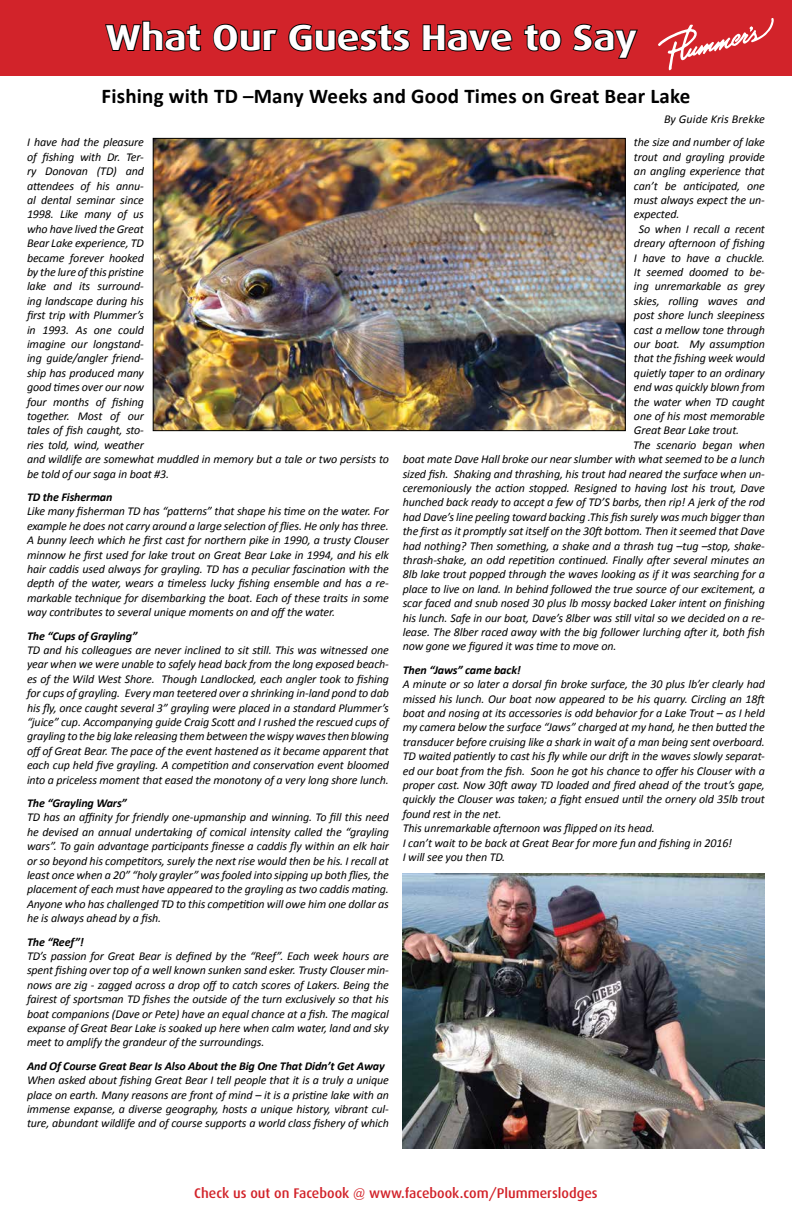
<style>
.page{position:relative;width:792px;height:1224px;background:#fff}
.page>*{position:absolute;margin:0;border:0;box-sizing:border-box;transform-origin:0 0}
.t1{font:700 36px "Dax Wide";color:#fff}
.t2{font:700 21px "Calibri";letter-spacing:.01em;color:#000}
.t3{font:500 14px "Dax";color:#d2232a}
.t4{font:italic 12px/14.4px "Calibri";letter-spacing:-.01em;color:#000;text-align:justify}
.t5{font:italic 700 12px "Calibri";letter-spacing:-.01em;color:#000}
.t6{font:italic 12px "Calibri";letter-spacing:.01em;color:#000}
</style>
<div class="page">
<div style="left:0;top:0;width:792px;height:76px;background:#d2232a"></div>
<svg style="left:658px;top:18px;width:116px;height:52px"></svg>
<svg style="left:105px;top:20px;width:97px;height:32px"></svg>
<svg style="left:213px;top:23px;width:65px;height:29px"></svg>
<svg style="left:288px;top:23px;width:122px;height:29px"></svg>
<svg style="left:422px;top:24px;width:91px;height:28px"></svg>
<svg style="left:523px;top:23px;width:39px;height:29px"></svg>
<svg style="left:572px;top:23px;width:66px;height:36px"></svg>
<img style="left:155px;top:140px;width:469px;height:289px">
<div style="left:153px;top:138px;width:473px;height:293px;border:1px solid #000"></div>
<img style="left:403px;top:874px;width:362px;height:275px">
<h1 class="t1" style="left:106px;top:17px;width:533px">What Our Guests Have to Say</h1>
<h2 class="t2" style="left:102px;top:82px;width:590px">Fishing with TD –Many Weeks and Good Times on Great Bear Lake</h2>
<p class="t6" style="left:664px;top:111px;width:102px">By Guide Kris Brekke</p>
<p class="t4" style="left:27px;top:135px;width:363px;text-align:left">I have had the pleasure<br>of fishing with Dr. Ter-<br>ry Donovan (TD) and<br>attendees of his annu-<br>al dental seminar since<br>1998. Like many of us<br>who have lived the Great<br>Bear Lake experience, TD<br>became forever hooked<br>by the lure of this pristine<br>lake and its surround-<br>ing landscape during his<br>first trip with Plummer’s<br>in 1993. As one could<br>imagine our longstand-<br>ing guide/angler friend-<br>ship has produced many<br>good times over our now<br>four months of fishing<br>together. Most of our<br>tales of fish caught, sto-<br>ries told, wind, weather<br>and wildlife are somewhat muddled in memory but a tale or two persists to be told of our saga in boat #3.</p>
<p class="t5" style="left:27px;top:489px;width:87px">TD the Fisherman</p>
<p class="t4" style="left:27px;top:504px;width:364px">Like many fisherman TD has “patterns” that shape his time on the water. For example he does not carry around a large selection of flies. He only has three.<br>A bunny leech which he first cast for northern pike in 1990, a trusty Clouser minnow he first used for lake trout on Great Bear Lake in 1994, and his elk hair caddis used always for grayling. TD has a peculiar fascination with the depth of the water, wears a timeless lucky fishing ensemble and has a re&shy;markable technique for disembarking the boat. Each of these traits in some way contributes to several unique moments on and off the water.</p>
<p class="t5" style="left:27px;top:628px;width:112px">The “Cups of Grayling”</p>
<p class="t4" style="left:27px;top:642px;width:363px">TD and his colleagues are never inclined to sit still. This was witnessed one year when we were unable to safely head back from the long exposed beach&shy;es of the Wild West Shore. Though Landlocked, each angler took to fishing for cups of grayling. Every man teetered over a shrinking in-land pond to dab his fly, once caught several 3” grayling were placed in a standard Plummer’s “juice” cup. Accompanying guide Craig Scott and I rushed the rescued cups of grayling to the big lake releasing them between the wispy waves then blowing off of Great Bear. The pace of the event hastened as it became apparent that each cup held five grayling. A competition and conservation event bloomed into a priceless moment that eased the monotony of a very long shore lunch.</p>
<p class="t5" style="left:27px;top:795px;width:101px">The “Grayling Wars”</p>
<p class="t4" style="left:27px;top:810px;width:363px">TD has an affinity for friendly one-upmanship and winning. To fill this need he devised an annual undertaking of comical intensity called the “grayling wars”. To gain advantage participants finesse a caddis fly within an elk hair or so beyond his competitors, surely the next rise would then be his. I recall at least once when a 20” “holy grayler” was fooled into sipping up both flies, the placement of each must have appeared to the grayling as two caddis mating.<br>Anyone who has challenged TD to this competition will owe him one dollar as he is always ahead by a fish.</p>
<p class="t5" style="left:27px;top:934px;width:58px">The “Reef”!</p>
<p class="t4" style="left:27px;top:948px;width:364px">TD’s passion for Great Bear is defined by the “Reef”. Each week hours are spent fishing over top of a well known sunken sand esker. Trusty Clouser min&shy;nows are zig - zagged across a drop off to catch scores of Lakers. Being the fairest of sportsman TD fishes the outside of the turn exclusively so that his boat companions (Dave or Pete) have an equal chance at a fish. The magical expanse of Great Bear Lake is soaked up here when calm water, land and sky meet to amplify the grandeur of the surroundings.</p>
<p class="t5" style="left:27px;top:1058px;width:359px">And Of Course Great Bear Is Also About the Big One That Didn’t Get Away</p>
<p class="t4" style="left:27px;top:1072px;width:363px">When asked about fishing Great Bear I tell people that it is a truly a unique place on earth. Many reasons are front of mind – it is a pristine lake with an immense expanse, a diverse geography, hosts a unique history, vibrant cul&shy;ture, abundant wildlife and of course supports a world class fishery of which</p>
<p class="t4" style="left:634px;top:135px;width:132px">the size and number of lake</p>
<p class="t4" style="left:634px;top:149px;width:132px">trout and grayling provide</p>
<p class="t4" style="left:634px;top:163px;width:132px">an angling experience that</p>
<p class="t4" style="left:634px;top:178px;width:132px">can’t be anticipated, one</p>
<p class="t4" style="left:634px;top:192px;width:132px">must always expect the un-</p>
<p class="t4" style="left:634px;top:207px;width:47px">expected.</p>
<p class="t4" style="left:639px;top:221px;width:128px">So when I recall a recent</p>
<p class="t4" style="left:634px;top:235px;width:132px">dreary afternoon of fishing</p>
<p class="t4" style="left:634px;top:250px;width:132px">I have to have a chuckle.</p>
<p class="t4" style="left:634px;top:264px;width:133px">It seemed doomed to be-</p>
<p class="t4" style="left:634px;top:279px;width:132px">ing unremarkable as grey</p>
<p class="t4" style="left:634px;top:293px;width:132px">skies, rolling waves and</p>
<p class="t4" style="left:634px;top:307px;width:132px">post shore lunch sleepiness</p>
<p class="t4" style="left:634px;top:322px;width:132px">cast a mellow tone through</p>
<p class="t4" style="left:634px;top:336px;width:132px">our boat. My assumption</p>
<p class="t4" style="left:634px;top:351px;width:132px">that the fishing week would</p>
<p class="t4" style="left:634px;top:365px;width:132px">quietly taper to an ordinary</p>
<p class="t4" style="left:634px;top:379px;width:132px">end was quickly blown from</p>
<p class="t4" style="left:634px;top:394px;width:132px">the water when TD caught</p>
<p class="t4" style="left:634px;top:408px;width:132px">one of his most memorable</p>
<p class="t4" style="left:634px;top:423px;width:107px">Great Bear Lake trout.</p>
<p class="t4" style="left:633px;top:437px;width:133px">The scenario began when</p>
<p class="t4" style="left:403px;top:451px;width:364px">boat mate Dave Hall broke our near slumber with what seemed to be a lunch</p>
<p class="t4" style="left:403px;top:466px;width:364px">sized fish. Shaking and thrashing, his trout had neared the surface when un-</p>
<p class="t4" style="left:403px;top:480px;width:364px">ceremoniously the action stopped. Resigned to having lost his trout, Dave</p>
<p class="t4" style="left:403px;top:495px;width:364px">hunched back ready to accept a few of TD’S barbs, then rip! A jerk of the rod</p>
<p class="t4" style="left:403px;top:509px;width:364px">had Dave’s line peeling toward backing .This fish surely was much bigger than</p>
<p class="t4" style="left:403px;top:523px;width:364px">the first as it promptly sat itself on the 30ft bottom. Then it seemed that Dave</p>
<p class="t4" style="left:403px;top:538px;width:364px">had nothing? Then something, a shake and a thrash tug –tug –stop, shake-</p>
<p class="t4" style="left:403px;top:552px;width:364px">thrash-shake, an odd repetition continued. Finally after several minutes an</p>
<p class="t4" style="left:403px;top:567px;width:364px">8lb lake trout popped through the waves looking as if it was searching for a</p>
<p class="t4" style="left:403px;top:581px;width:364px">place to live on land. In behind followed the true source of our excitement, a</p>
<p class="t4" style="left:403px;top:595px;width:364px">scar faced and snub nosed 30 plus lb mossy backed Laker intent on finishing</p>
<p class="t4" style="left:403px;top:610px;width:364px">his lunch. Safe in our boat, Dave’s 8lber was still vital so we decided on a re-</p>
<p class="t4" style="left:403px;top:624px;width:364px">lease. The 8lber raced away with the big follower lurching after it, both fish</p>
<p class="t4" style="left:403px;top:639px;width:215px">now gone we figured it was time to move on.</p>
<p class="t5" style="left:403px;top:662px;width:120px">Then “Jaws” came back!</p>
<p class="t4" style="left:403px;top:676px;width:365px;text-align:left">A minute or so later a dorsal fin broke surface, the 30 plus lb’er clearly had missed his lunch. Our boat now appeared to be his quarry. Circling an 18ft boat and nosing at its accessories is odd behavior for a Lake Trout – as I held my camera below the surface “Jaws” charged at my hand, he then butted the transducer before cruising like a shark in wait of a man being sent overboard.<br>TD waited patiently to cast his fly while our drift in the waves slowly separat&shy;ed our boat from the fish. Soon he got his chance to offer his Clouser with a proper cast. Now 30ft away TD loaded and fired ahead of the trout’s gape, quickly the Clouser was taken; a fight ensued until the ornery old 35lb trout found rest in the net.<br>This unremarkable afternoon was flipped on its head.<br>I can’t wait to be back at Great Bear for more fun and fishing in 2016!<br>I will see you then TD.</p>
<p class="t3" style="left:194px;top:1185px;width:405px">Check us out on Facebook @ www.facebook.com/Plummerslodges</p>
</div>
